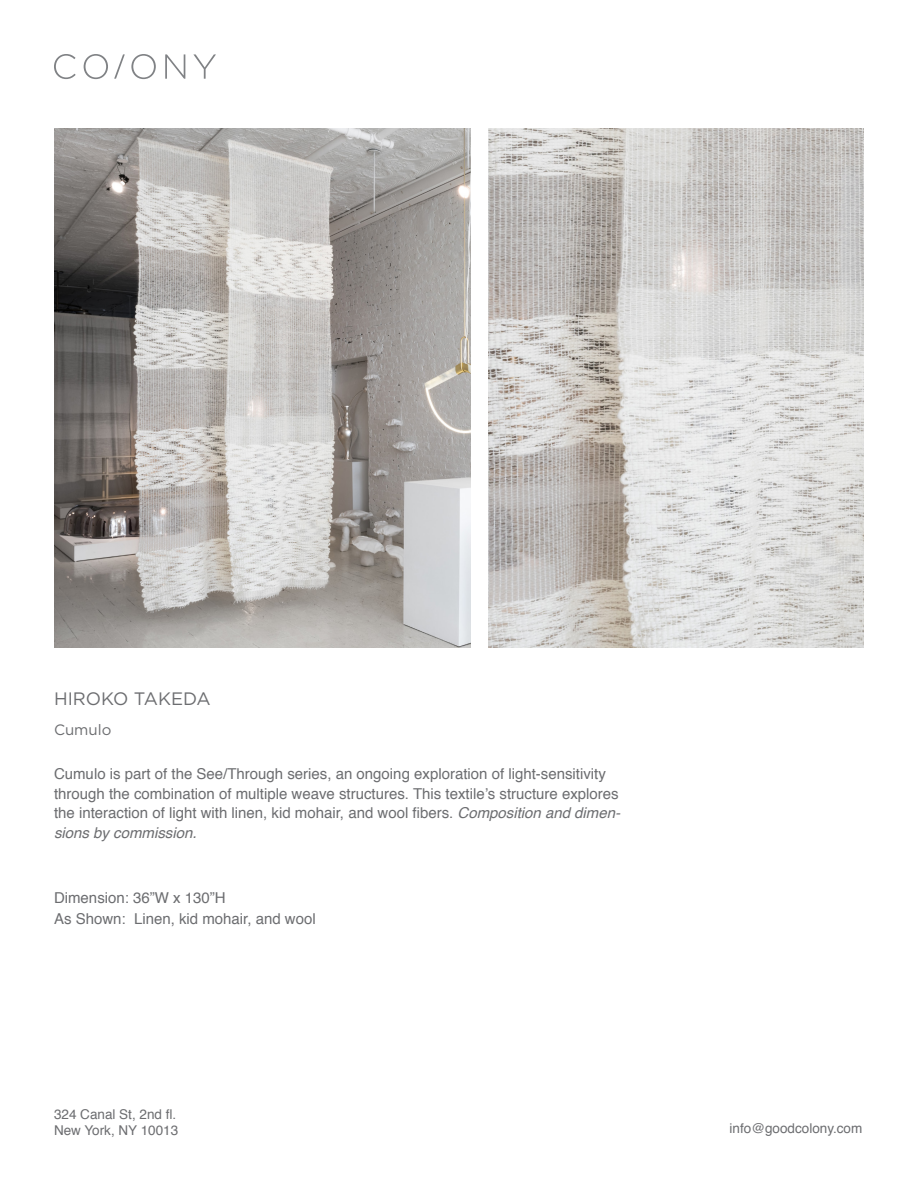
<style>
.page{position:relative;width:918px;height:1188px;background:#fff}
.page>*{position:absolute;margin:0;border:0;box-sizing:border-box;transform-origin:0 0}
.t1{font:18px "Gotham";color:#6c6d70}
.t2{font:15px/19.5px "Helvetica";color:#6c6d70}
.t3{font:15px "Gotham";color:#6c6d70}
.t4{font:13.5px "Helvetica";color:#6c6d70}
.s1{font-style:italic}
</style>
<div class="page">
<svg style="left:84px;top:54px;width:24px;height:25px"></svg>
<svg style="left:131px;top:54px;width:25px;height:25px"></svg>
<svg style="left:165px;top:54px;width:20px;height:25px"></svg>
<svg style="left:193px;top:54px;width:23px;height:25px"></svg>
<svg style="left:114px;top:54px;width:11px;height:25px"></svg>
<svg style="left:54px;top:54px;width:22px;height:25px"></svg>
<img style="left:54px;top:128px;width:416px;height:520px">
<img style="left:488px;top:128px;width:376px;height:520px">
<p class="t1" style="left:54px;top:687px;width:158px">HIROKO TAKEDA</p>
<p class="t3" style="left:54px;top:720px;width:59px">Cumulo</p>
<p class="t2" style="left:54px;top:765px;width:568px">Cumulo is part of the See/Through series, an ongoing exploration of light-sensitivity through the combination of multiple weave structures. This textile’s structure explores the interaction of light with linen, kid mohair, and wool fibers. <span class="s1">Composition and dimen&shy;sions by commission.</span></p>
<p class="t2" style="left:54px;top:888px;width:173px">Dimension: 36”W x 130”H</p>
<p class="t2" style="left:54px;top:909px;width:263px">As Shown: Linen, kid mohair, and wool</p>
<p class="t4" style="left:54px;top:1104px;width:124px">324 Canal St, 2nd fl.</p>
<p class="t4" style="left:54px;top:1120px;width:126px">New York, NY 10013</p>
<p class="t4" style="left:730px;top:1118px;width:134px">info@goodcolony.com</p>
</div>
